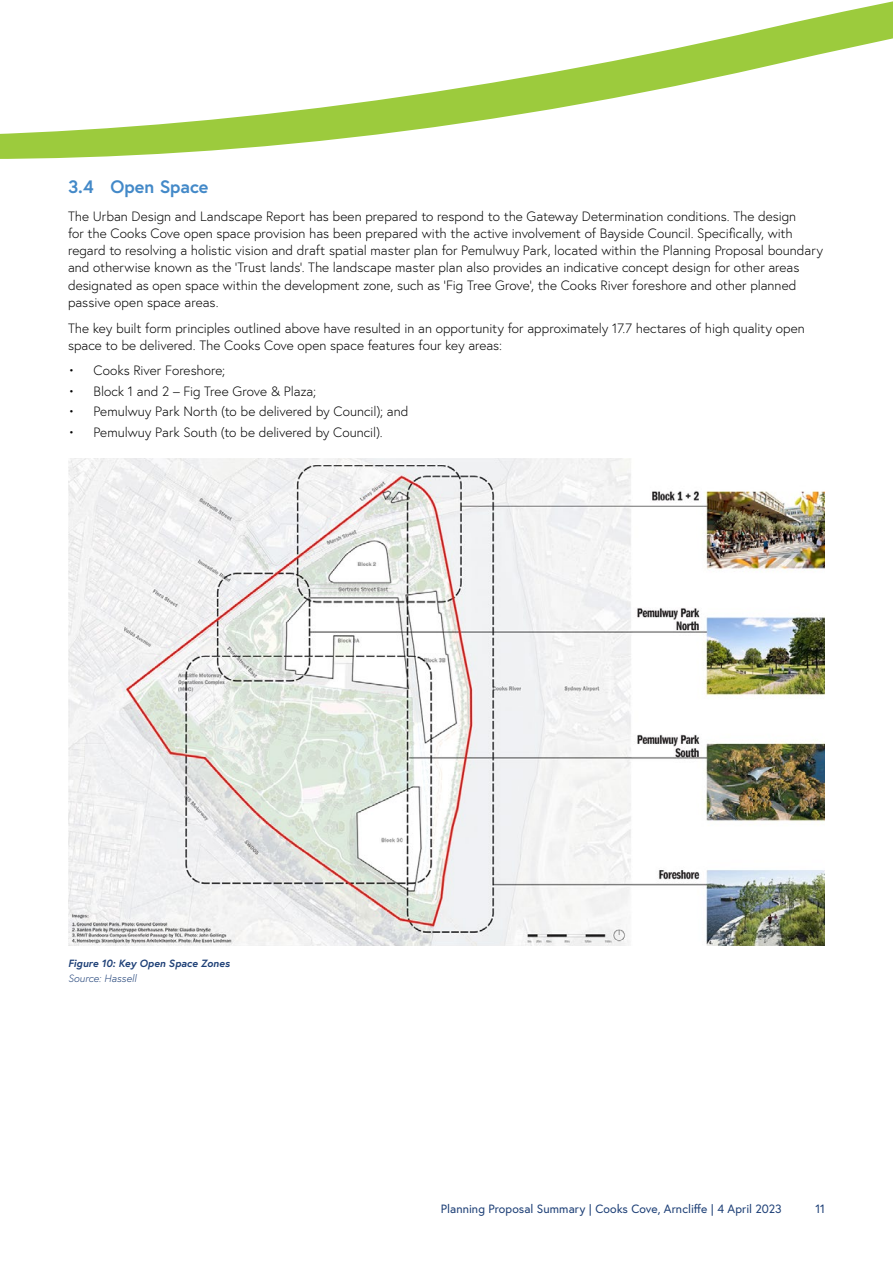
<style>
.page{position:relative;width:893px;height:1263px;background:#fff}
.page>*{position:absolute;margin:0;border:0;box-sizing:border-box;transform-origin:0 0}
.t1{font:700 18px "Europa";letter-spacing:-.005em;color:#4389c8}
.Body{font:300 13.5px/17.2px "Europa";color:#000}
.t2{font:12px "Europa";letter-spacing:.005em;color:#1d3f76}
.t3{font:italic 700 10.5px "Europa";letter-spacing:.01em;color:#1d3f76}
.Source{font:italic 300 10.5px "Europa";letter-spacing:.005em;color:#1d3f76}
</style>
<div class="page">
<svg style="left:0;top:1px;width:893px;height:158px"></svg>
<img style="left:68px;top:458px;width:757px;height:488px">
<p class="t1" style="left:68px;top:174px;width:142px">3.4 Open Space</p>
<p class="Body" style="left:68px;top:207px;width:756px">The Urban Design and Landscape Report has been prepared to respond to the Gateway Determination conditions. The design<br>for the Cooks Cove open space provision has been prepared with the active involvement of Bayside Council. Specifically, with regard to resolving a holistic vision and draft spatial master plan for Pemulwuy Park, located within the Planning Proposal boundary and otherwise known as the ‘Trust lands’. The landscape master plan also provides an indicative concept design for other areas designated as open space within the development zone, such as ‘Fig Tree Grove’, the Cooks River foreshore and other planned passive open space areas.</p>
<p class="Body" style="left:68px;top:319px;width:738px">The key built form principles outlined above have resulted in an opportunity for approximately 17.7 hectares of high quality open space to be delivered. The Cooks Cove open space features four key areas:</p>
<p class="Body" style="left:68px;top:361px;width:159px">• Cooks River Foreshore;</p>
<p class="Body" style="left:68px;top:382px;width:249px">• Block 1 and 2 – Fig Tree Grove &amp; Plaza;</p>
<p class="Body" style="left:68px;top:403px;width:342px">• Pemulwuy Park North (to be delivered by Council); and</p>
<p class="Body" style="left:68px;top:424px;width:316px">• Pemulwuy Park South (to be delivered by Council).</p>
<p class="t3" style="left:68px;top:956px;width:163px">Figure 10: Key Open Space Zones</p>
<p class="Source" style="left:68px;top:971px;width:70px">Source: Hassell</p>
<p class="t2" style="left:441px;top:1201px;width:342px">Planning Proposal Summary | Cooks Cove, Arncliffe | 4 April 2023</p>
<p class="t2" style="left:815px;top:1201px;width:11px">11</p>
</div>
